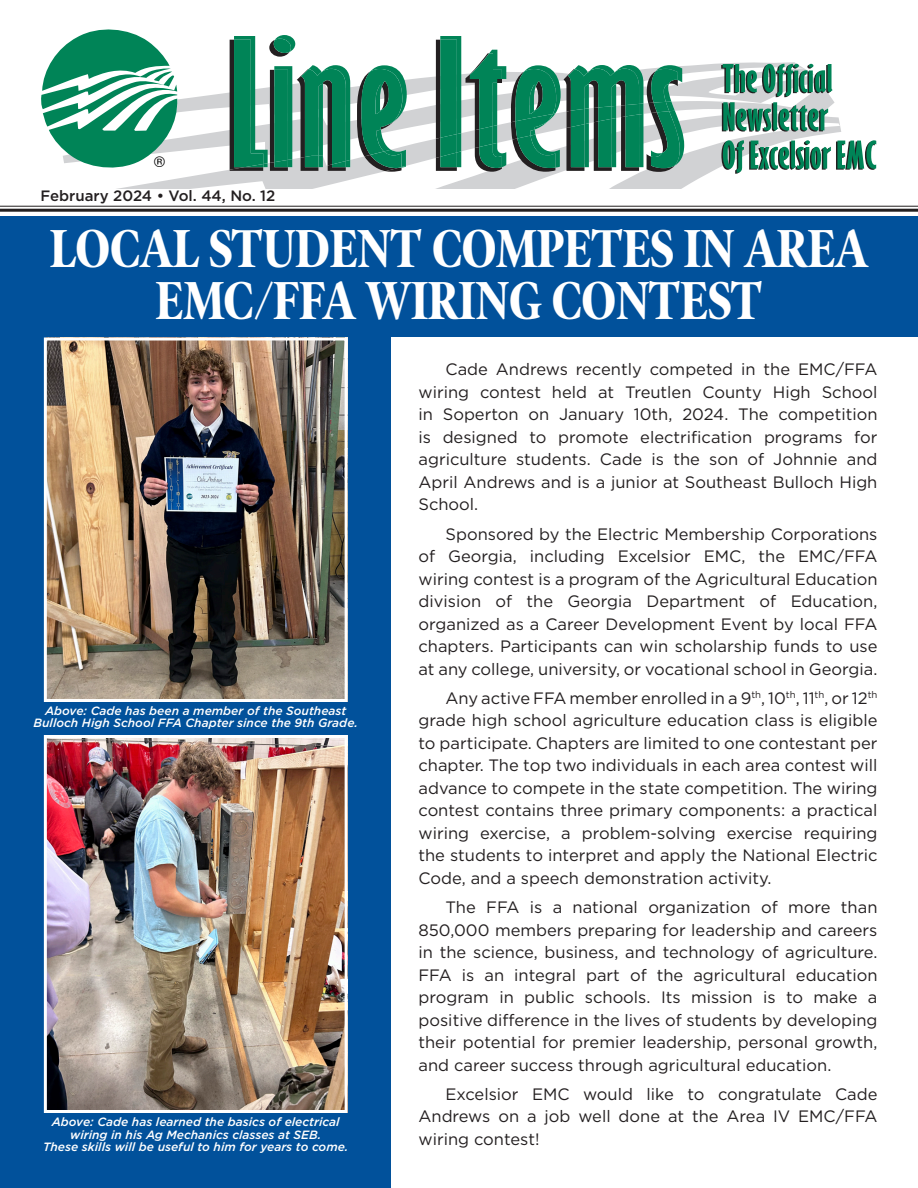
<style>
.page{position:relative;width:918px;height:1188px;background:#fff}
.page>*{position:absolute;margin:0;border:0;box-sizing:border-box;transform-origin:0 0}
.t1{font:700 54px/52.5px "Poynter OS Disp Narrow";color:#fff;text-align:center;scale:.9 1}
.t2{font:16.5px/22.5px "Gotham";color:#231f20;text-align:justify}
.t3{font:500 15px "Gotham";color:#231f20}
.t4{font:14.7px "Helvetica";color:#000}
.t5{font:italic 500 12px/12.8px "Gotham";color:#fff;text-align:center}
</style>
<div class="page">
<div style="left:0;top:216px;width:918px;height:972px;background:#01519b"></div>
<div style="left:392px;top:338px;width:526px;height:850px;background:#fff"></div>
<svg style="left:41px;top:29px;width:835px;height:160px"></svg>
<hr style="left:0;top:206px;width:918px;height:1px;background:#231f20">
<hr style="left:0;top:209px;width:918px;height:3px;background:#231f20">
<img style="left:48px;top:342px;width:296px;height:356px">
<div style="left:44px;top:338px;width:304px;height:364px;border:3px solid #fff"></div>
<img style="left:48px;top:739px;width:296px;height:370px">
<div style="left:44px;top:735px;width:304px;height:378px;border:3px solid #fff"></div>
<p class="t4" style="left:154px;top:151px;width:12px">®</p>
<p class="t3" style="left:40px;top:186px;width:236px">February 2024 • Vol. 44, No. 12</p>
<p class="t1" style="left:50px;top:222px;width:911px">LOCAL STUDENT COMPETES IN AREA<br>EMC/FFA WIRING CONTEST</p>
<p class="t5" style="left:34px;top:704px;width:326px;line-height:12px">Above: Cade has been a member of the Southeast<br>Bulloch High School FFA Chapter since the 9th Grade.</p>
<p class="t5" style="left:43px;top:1115px;width:307px">Above: Cade has learned the basics of electrical wiring in his Ag Mechanics classes at SEB.<br>These skills will be useful to him for years to come.</p>
<p class="t2" style="left:418px;top:358px;width:461px;text-indent:27px">Cade Andrews recently competed in the EMC/FFA wiring contest held at Treutlen County High School in Soperton on January 10th, 2024. The competition is designed to promote electrification programs for agriculture students. Cade is the son of Johnnie and April Andrews and is a junior at Southeast Bulloch High School.</p>
<p class="t2" style="left:418px;top:522px;width:461px;text-indent:27px">Sponsored by the Electric Membership Corporations of Georgia, including Excelsior EMC, the EMC/FFA wiring contest is a program of the Agricultural Education division of the Georgia Department of Education, organized as a Career Development Event by local FFA chapters. Participants can win scholarship funds to use at any college, university, or vocational school in Georgia.</p>
<p class="t2" style="left:418px;top:686px;width:461px;text-indent:27px">Any active FFA member enrolled in a 9<sup>th</sup>, 10<sup>th</sup>, 11<sup>th</sup>, or 12<sup>th </sup>grade high school agriculture education class is eligible to participate. Chapters are limited to one contestant per chapter. The top two individuals in each area contest will advance to compete in the state competition. The wiring contest contains three primary components: a practical wiring exercise, a problem-solving exercise requiring the students to interpret and apply the National Electric Code, and a speech demonstration activity.</p>
<p class="t2" style="left:418px;top:896px;width:461px;text-indent:27px">The FFA is a national organization of more than 850,000 members preparing for leadership and careers in the science, business, and technology of agriculture.<br>FFA is an integral part of the agricultural education program in public schools. Its mission is to make a positive difference in the lives of students by developing their potential for premier leadership, personal growth, and career success through agricultural education.</p>
<p class="t2" style="left:418px;top:1082px;width:461px;text-indent:27px">Excelsior EMC would like to congratulate Cade Andrews on a job well done at the Area IV EMC/FFA wiring contest!</p>
</div>
